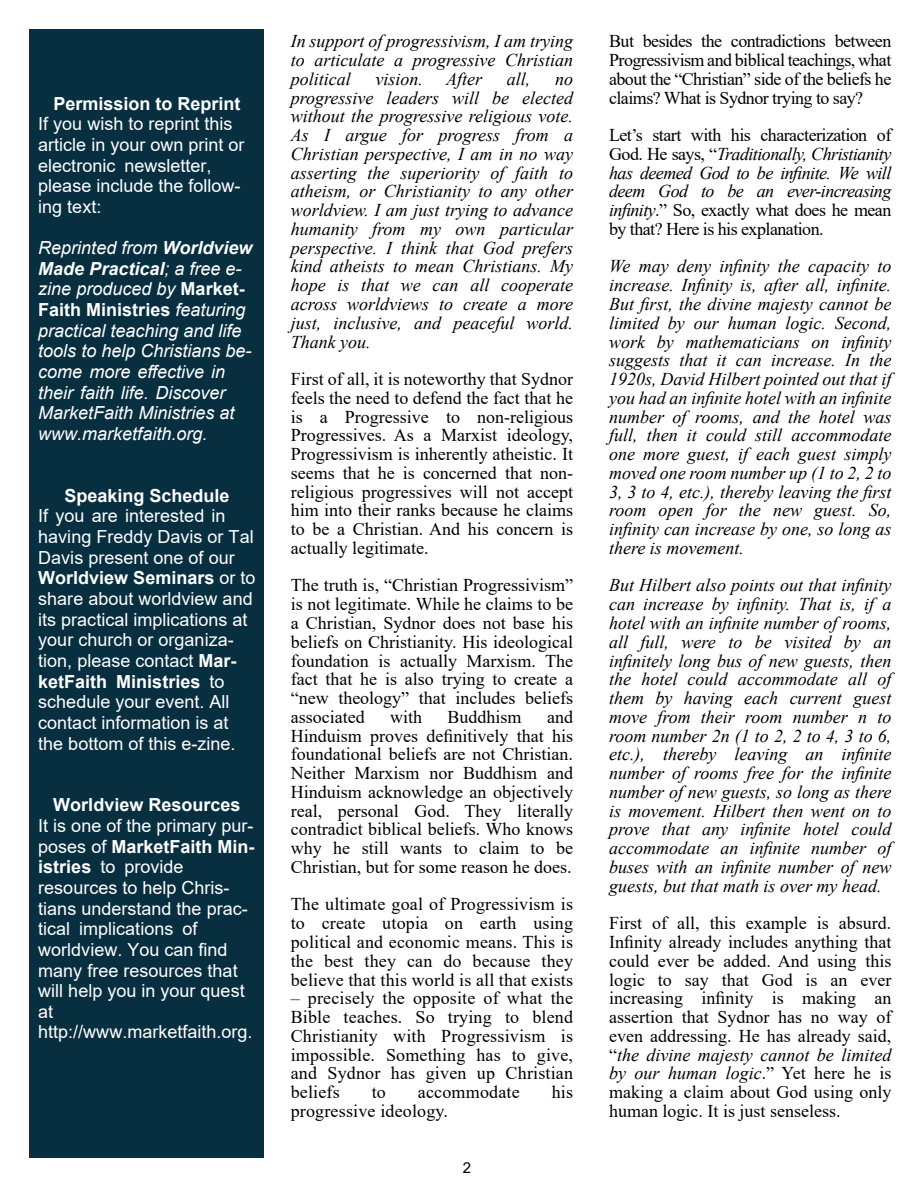
<style>
.page{position:relative;width:918px;height:1188px;background:#fff}
.page>*{position:absolute;margin:0;border:0;box-sizing:border-box;transform-origin:0 0}
.t1{font:18px/18.8px "Times New Roman";color:#000;text-align:justify}
.t2{font:italic 18px/18.8px "Times New Roman";color:#000;text-align:justify}
.t3{font:18px/20.7px "Arial";color:#fff}
.t4{font:italic 18px/20.7px "Arial";color:#fff}
.t5{font:700 18px "Arial";color:#fff}
.t6{font:15px "Arial";color:#000}
.s1{font-weight:700}
.s2{font-weight:700;font-style:normal}
.s3{font-style:italic}
</style>
<div class="page">
<div style="left:30px;top:30px;width:234px;height:1128px;background:#072f40"></div>
<p class="t5" style="left:53px;top:97px;width:189px">Permission to Reprint</p>
<p class="t3" style="left:38px;top:115px;width:208px">If you wish to reprint this article in your own print or electronic newsletter, please include the follow&shy;ing text:</p>
<p class="t4" style="left:38px;top:239px;width:216px">Reprinted from <span class="s1">Worldview<br>Made Practical</span>; a free e&shy;zine produced by <span class="s2">Market-<br>Faith Ministries</span> featuring practical teaching and life tools to help Christians be&shy;come more effective in their faith life. Discover<br>MarketFaith Ministries at www.marketfaith.org.</p>
<p class="t5" style="left:64px;top:489px;width:167px">Speaking Schedule</p>
<p class="t3" style="left:38px;top:507px;width:219px">If you are interested in having Freddy Davis or Tal<br>Davis present one of our<br><span class="s1">Worldview Seminars</span> or to share about worldview and its practical implications at your church or organiza&shy;tion, please contact <span class="s1">Mar&shy;ketFaith Ministries</span> to schedule your event. All contact information is at the bottom of this e-zine.</p>
<p class="t5" style="left:53px;top:798px;width:189px">Worldview Resources</p>
<p class="t3" style="left:38px;top:817px;width:218px">It is one of the primary pur&shy;poses of <span class="s1">MarketFaith Min&shy;istries</span> to provide resources to help Chris&shy;tians understand the prac&shy;tical implications of worldview. You can find many free resources that will help you in your quest at http://www.marketfaith.org.</p>
<p class="t2" style="left:291px;top:34px;width:284px">In support of progressivism, I am trying to articulate a progressive Christian political</p>
<p class="t2" style="left:376px;top:71px;width:49px">vision.</p>
<p class="t2" style="left:446px;top:71px;width:37px">After</p>
<p class="t2" style="left:507px;top:71px;width:25px">all,</p>
<p class="t2" style="left:291px;top:71px;width:284px;text-indent:264px">no progressive leaders will be elected without the progressive religious vote.<br>As I argue for progress from a Christian perspective, I am in no way asserting the superiority of faith to atheism, or Christianity to any other worldview. I am just trying to advance humanity from my own particular perspective. I think that God prefers kind atheists to mean Christians. My hope is that we can all cooperate across worldviews to create a more just, inclusive, and peaceful world.<br>Thank you.</p>
<p class="t1" style="left:291px;top:371px;width:284px">First of all, it is noteworthy that Sydnor feels the need to defend the fact that he is a Progressive to non-religious Progressives. As a Marxist ideology, Progressivism is inherently atheistic. It seems that he is concerned that non&shy;religious progressives will not accept him into their ranks because he claims to be a Christian. And his concern is actually legitimate.</p>
<p class="t1" style="left:291px;top:578px;width:284px">The truth is, “Christian Progressivism” is not legitimate. While he claims to be a Christian, Sydnor does not base his beliefs on Christianity. His ideological foundation is actually Marxism. The fact that he is also trying to create a “new theology” that includes beliefs associated</p>
<p class="t1" style="left:291px;top:709px;width:284px;text-indent:256px">and Hinduism proves definitively that his foundational beliefs are not Christian.<br>Neither Marxism nor Buddhism and Hinduism acknowledge an objectively real, personal God. They literally contradict biblical beliefs. Who knows why he still wants to claim to be Christian, but for some reason he does.</p>
<p class="t1" style="left:291px;top:897px;width:284px">The ultimate goal of Progressivism is to create utopia on earth using political and economic means. This is the best they can do because they believe that this world is all that exists</p>
<p class="t1" style="left:291px;top:991px;width:284px">– precisely the opposite of what the Bible teaches. So trying to blend Christianity with Progressivism is impossible. Something has to give, and Sydnor has given up Christian beliefs</p>
<p class="t1" style="left:390px;top:709px;width:34px">with</p>
<p class="t1" style="left:448px;top:709px;width:76px">Buddhism</p>
<p class="t1" style="left:372px;top:1084px;width:16px">to</p>
<p class="t1" style="left:418px;top:1084px;width:103px">accommodate</p>
<p class="t1" style="left:552px;top:1084px;width:23px">his</p>
<p class="t1" style="left:291px;top:1103px;width:159px">progressive ideology.</p>
<p class="t6" style="left:463px;top:1162px;width:10px">2</p>
<p class="t1" style="left:609px;top:34px;width:284px">But besides the contradictions between Progressivism and biblical teachings, what about the “Christian” side of the beliefs he claims? What is Sydnor trying to say?</p>
<p class="t1" style="left:609px;top:127px;width:284px">Let’s start with his characterization of God. He says, “<span class="s3">Traditionally, Christianity has deemed God to be infinite. We will deem God to be an ever-increasing infinity</span>.” So, exactly what does he mean by that? Here is his explanation.</p>
<p class="t2" style="left:609px;top:259px;width:284px">We may deny infinity the capacity to increase. Infinity is, after all, infinite.<br>But first, the divine majesty cannot be limited by our human logic. Second, work by mathematicians on infinity suggests that it can increase. In the 1920s, David Hilbert pointed out that if you had an infinite hotel with an infinite number of rooms, and the hotel was full, then it could still accommodate one more guest, if each guest simply moved one room number up (1 to 2, 2 to 3, 3 to 4, etc.), thereby leaving the first room open for the new guest. So, infinity can increase by one, so long as there is movement.</p>
<p class="t2" style="left:609px;top:578px;width:284px">But Hilbert also points out that infinity can increase by infinity. That is, if a hotel with an infinite number of rooms, all full, were to be visited by an infinitely long bus of new guests, then the hotel could accommodate all of them by having each current guest move from their room number n to room number 2n (1 to 2, 2 to 4, 3 to 6, etc.), thereby leaving an infinite number of rooms free for the infinite number of new guests, so long as there is movement. Hilbert then went on to prove that any infinite hotel could accommodate an infinite number of buses with an infinite number of new guests, but that math is over my head.</p>
<p class="t1" style="left:609px;top:916px;width:284px">First of all, this example is absurd.<br>Infinity already includes anything that could ever be added. And using this logic to say that God is an ever increasing infinity is making an assertion that Sydnor has no way of even addressing. He has already said, “<span class="s3">the divine majesty cannot be limited by our human logic</span>.” Yet here he is making a claim about God using only human logic. It is just senseless.</p>
</div>
